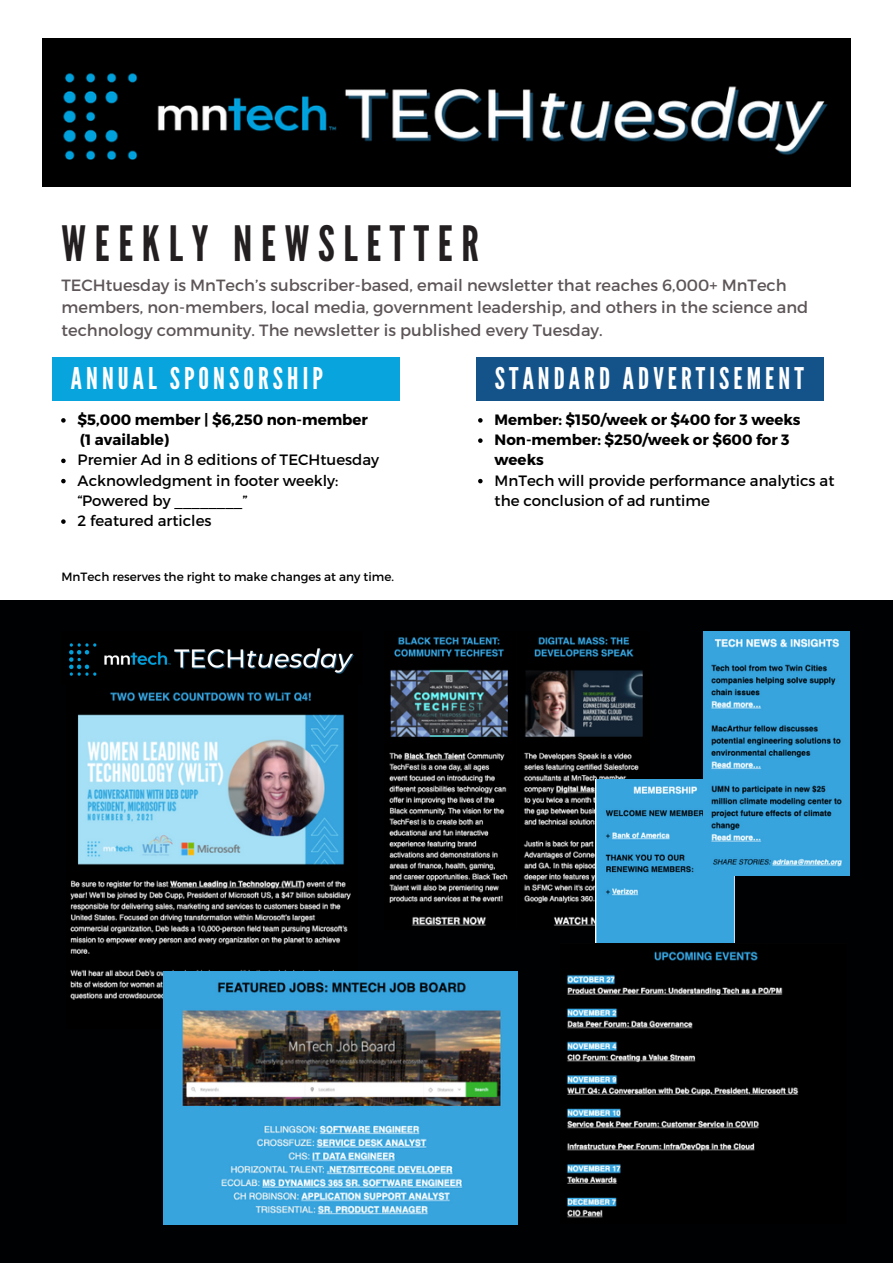
<style>
.page{position:relative;width:893px;height:1264px;background:#fff}
.page>*{position:absolute;margin:0;border:0;box-sizing:border-box;transform-origin:0 0}
.t1{font:48.6px "League Gothic";letter-spacing:.18em;color:#231f20}
.t2{font:29.85px "League Gothic";letter-spacing:.135em;color:#fff}
.t3{font:16.2px/22.5px "Montserrat";color:#5d5557}
.t4{font:15px/20.2px "Montserrat";color:#000}
.t5{font:700 15px/20.2px "Montserrat";color:#000}
.t6{font:12px "Montserrat";color:#000}
</style>
<div class="page">
<div style="left:52px;top:357px;width:347px;height:44px;background:#08a4de"></div>
<img style="left:43px;top:38px;width:807px;height:148px">
<div style="left:476px;top:357px;width:347px;height:44px;background:#13538a"></div>
<div style="left:0;top:600px;width:892px;height:662px;background:#000102"></div>
<img style="left:70px;top:692px;width:281px;height:308px">
<img style="left:69px;top:643px;width:285px;height:33px">
<img style="left:389px;top:636px;width:254px;height:290px">
<svg style="left:61px;top:418px;width:5px;height:4px"></svg>
<svg style="left:61px;top:458px;width:5px;height:5px"></svg>
<svg style="left:61px;top:479px;width:5px;height:4px"></svg>
<svg style="left:61px;top:519px;width:5px;height:5px"></svg>
<svg style="left:478px;top:418px;width:4px;height:4px"></svg>
<svg style="left:478px;top:438px;width:4px;height:5px"></svg>
<svg style="left:478px;top:479px;width:4px;height:4px"></svg>
<img style="left:595px;top:779px;width:139px;height:164px">
<img style="left:567px;top:951px;width:232px;height:267px">
<img style="left:163px;top:971px;width:354px;height:253px">
<img style="left:703px;top:631px;width:146px;height:244px">
<h1 class="t1" style="left:61px;top:215px;width:419px">WEEKLY NEWSLETTER</h1>
<p class="t3" style="left:61px;top:273px;width:748px">TECHtuesday is MnTech’s subscriber-based, email newsletter that reaches 6,000+ MnTech members, non-members, local media, government leadership, and others in the science and technology community. The newsletter is published every Tuesday.</p>
<h2 class="t2" style="left:71px;top:361px;width:253px">ANNUAL SPONSORSHIP</h2>
<p class="t5" style="left:78px;top:408px;width:292px">$5,000 member | $6,250 non-member</p>
<p class="t4" style="left:78px;top:449px;width:303px">Premier Ad in 8 editions of TECHtuesday<br>Acknowledgment in footer weekly: “Powered by ________”<br>2 featured articles</p>
<h2 class="t2" style="left:495px;top:361px;width:310px">STANDARD ADVERTISEMENT</h2>
<p class="t5" style="left:494px;top:408px;width:307px">Member: $150/week or $400 for 3 weeks<br>Non-member: $250/week or $600 for 3 weeks</p>
<p class="t4" style="left:494px;top:469px;width:341px">MnTech will provide performance analytics at the conclusion of ad runtime</p>
<p class="t5" style="left:80px;top:429px;width:91px">(1 available)</p>
<p class="t6" style="left:61px;top:568px;width:334px">MnTech reserves the right to make changes at any time.</p>
</div>
